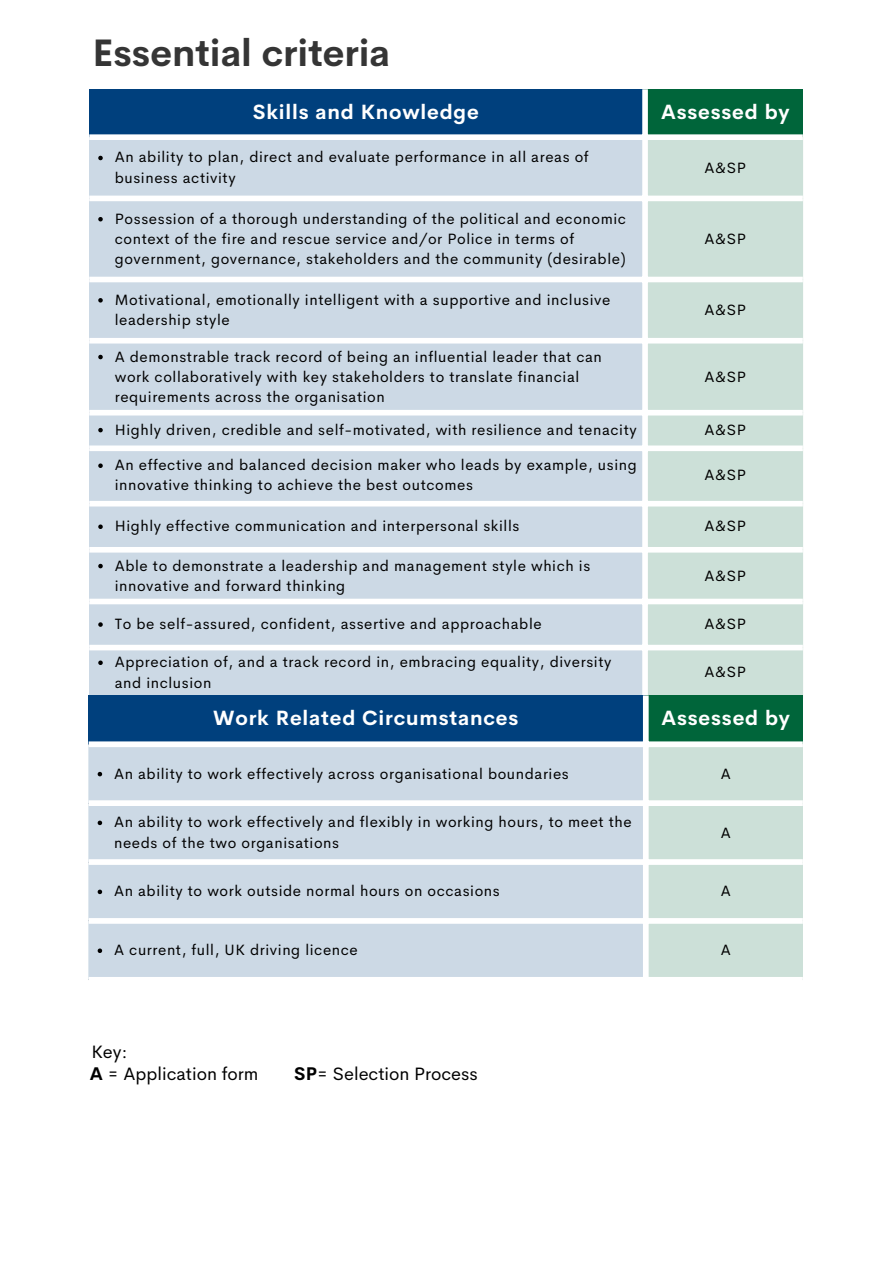
<style>
.page{position:relative;width:893px;height:1264px;background:#fff}
.page>*{position:absolute;margin:0;border:0;box-sizing:border-box;transform-origin:0 0}
.t1{font:700 37.5px "Cerebri Sans";color:#353535}
.t2{font:700 20.25px "Cerebri Sans";letter-spacing:.04em;color:#fff}
.t3{font:18px "Cerebri Sans";color:#000}
.t4{font:15px/20.2px "Cerebri Sans";letter-spacing:.04em;color:#000}
.s1{font-weight:700}
</style>
<div class="page">
<div style="left:89px;top:89px;width:556px;height:48px;background:#00407d"></div>
<div style="left:644px;top:89px;width:159px;height:48px;background:#00653a"></div>
<div style="left:89px;top:140px;width:553px;height:555px;background:#ccd9e5"></div>
<div style="left:648px;top:137px;width:155px;height:561px;background:#cce0d8"></div>
<svg style="left:98px;top:156px;width:5px;height:4px"></svg>
<svg style="left:98px;top:217px;width:5px;height:4px"></svg>
<svg style="left:98px;top:298px;width:5px;height:4px"></svg>
<svg style="left:98px;top:355px;width:5px;height:4px"></svg>
<svg style="left:98px;top:428px;width:5px;height:4px"></svg>
<svg style="left:98px;top:463px;width:5px;height:5px"></svg>
<svg style="left:98px;top:524px;width:5px;height:5px"></svg>
<svg style="left:98px;top:564px;width:5px;height:4px"></svg>
<svg style="left:98px;top:622px;width:5px;height:5px"></svg>
<svg style="left:98px;top:660px;width:5px;height:5px"></svg>
<div style="left:642px;top:89px;width:5px;height:606px;background:#fff"></div>
<div style="left:89px;top:134px;width:713px;height:6px;background:#fff"></div>
<div style="left:89px;top:196px;width:713px;height:5px;background:#fff"></div>
<div style="left:89px;top:277px;width:713px;height:5px;background:#fff"></div>
<div style="left:89px;top:338px;width:713px;height:5px;background:#fff"></div>
<div style="left:89px;top:410px;width:713px;height:5px;background:#fff"></div>
<div style="left:89px;top:445px;width:713px;height:6px;background:#fff"></div>
<div style="left:89px;top:501px;width:713px;height:5px;background:#fff"></div>
<div style="left:89px;top:547px;width:713px;height:5px;background:#fff"></div>
<div style="left:89px;top:598px;width:713px;height:6px;background:#fff"></div>
<div style="left:89px;top:644px;width:713px;height:6px;background:#fff"></div>
<div style="left:89px;top:695px;width:557px;height:49px;background:#00407d"></div>
<div style="left:645px;top:695px;width:157px;height:49px;background:#00653a"></div>
<div style="left:89px;top:747px;width:554px;height:229px;background:#ccd9e5"></div>
<div style="left:648px;top:747px;width:154px;height:229px;background:#cce0d8"></div>
<svg style="left:98px;top:771px;width:4px;height:5px"></svg>
<svg style="left:98px;top:820px;width:4px;height:5px"></svg>
<svg style="left:98px;top:889px;width:4px;height:5px"></svg>
<svg style="left:98px;top:948px;width:4px;height:5px"></svg>
<div style="left:643px;top:695px;width:5px;height:281px;background:#fff"></div>
<div style="left:89px;top:741px;width:713px;height:6px;background:#fff"></div>
<div style="left:89px;top:800px;width:713px;height:6px;background:#fff"></div>
<div style="left:89px;top:859px;width:713px;height:5px;background:#fff"></div>
<div style="left:89px;top:918px;width:713px;height:5px;background:#fff"></div>
<p class="t1" style="left:92px;top:28px;width:299px">Essential criteria</p>
<p class="t2" style="left:253px;top:98px;width:227px">Skills and Knowledge</p>
<p class="t2" style="left:661px;top:98px;width:130px">Assessed by</p>
<p class="t4" style="left:115px;top:147px;width:475px">An ability to plan, direct and evaluate performance in all areas of business activity</p>
<p class="t4" style="left:704px;top:157px;width:43px">A&amp;SP</p>
<p class="t4" style="left:115px;top:208px;width:513px">Possession of a thorough understanding of the political and economic context of the fire and rescue service and/or Police in terms of government, governance, stakeholders and the community (desirable)</p>
<p class="t4" style="left:704px;top:228px;width:43px">A&amp;SP</p>
<p class="t4" style="left:115px;top:289px;width:497px">Motivational, emotionally intelligent with a supportive and inclusive leadership style</p>
<p class="t4" style="left:704px;top:299px;width:43px">A&amp;SP</p>
<p class="t4" style="left:115px;top:346px;width:488px">A demonstrable track record of being an influential leader that can work collaboratively with key stakeholders to translate financial requirements across the organisation</p>
<p class="t4" style="left:704px;top:366px;width:43px">A&amp;SP</p>
<p class="t4" style="left:115px;top:419px;width:523px">Highly driven, credible and self-motivated, with resilience and tenacity</p>
<p class="t4" style="left:704px;top:419px;width:43px">A&amp;SP</p>
<p class="t4" style="left:115px;top:455px;width:523px">An effective and balanced decision maker who leads by example, using innovative thinking to achieve the best outcomes</p>
<p class="t4" style="left:704px;top:465px;width:43px">A&amp;SP</p>
<p class="t4" style="left:115px;top:516px;width:406px">Highly effective communication and interpersonal skills</p>
<p class="t4" style="left:704px;top:516px;width:43px">A&amp;SP</p>
<p class="t4" style="left:115px;top:555px;width:477px">Able to demonstrate a leadership and management style which is innovative and forward thinking</p>
<p class="t4" style="left:704px;top:565px;width:43px">A&amp;SP</p>
<p class="t4" style="left:115px;top:613px;width:428px">To be self-assured, confident, assertive and approachable</p>
<p class="t4" style="left:704px;top:613px;width:43px">A&amp;SP</p>
<p class="t4" style="left:115px;top:652px;width:498px">Appreciation of, and a track record in, embracing equality, diversity and inclusion</p>
<p class="t4" style="left:704px;top:662px;width:43px">A&amp;SP</p>
<p class="t2" style="left:213px;top:704px;width:306px">Work Related Circumstances</p>
<p class="t2" style="left:661px;top:704px;width:130px">Assessed by</p>
<p class="t4" style="left:114px;top:763px;width:456px">An ability to work effectively across organisational boundaries</p>
<p class="t4" style="left:720px;top:763px;width:12px">A</p>
<p class="t4" style="left:114px;top:812px;width:519px">An ability to work effectively and flexibly in working hours, to meet the needs of the two organisations</p>
<p class="t4" style="left:720px;top:822px;width:12px">A</p>
<p class="t4" style="left:114px;top:881px;width:387px">An ability to work outside normal hours on occasions</p>
<p class="t4" style="left:720px;top:881px;width:12px">A</p>
<p class="t4" style="left:114px;top:939px;width:245px">A current, full, UK driving licence</p>
<p class="t4" style="left:720px;top:939px;width:12px">A</p>
<p class="t3" style="left:91px;top:1040px;width:37px">Key:</p>
<p class="t3" style="left:90px;top:1061px;width:170px"><span class="s1">A</span> = Application form</p>
<p class="t3" style="left:294px;top:1061px;width:185px"><span class="s1">SP</span>= Selection Process</p>
</div>
